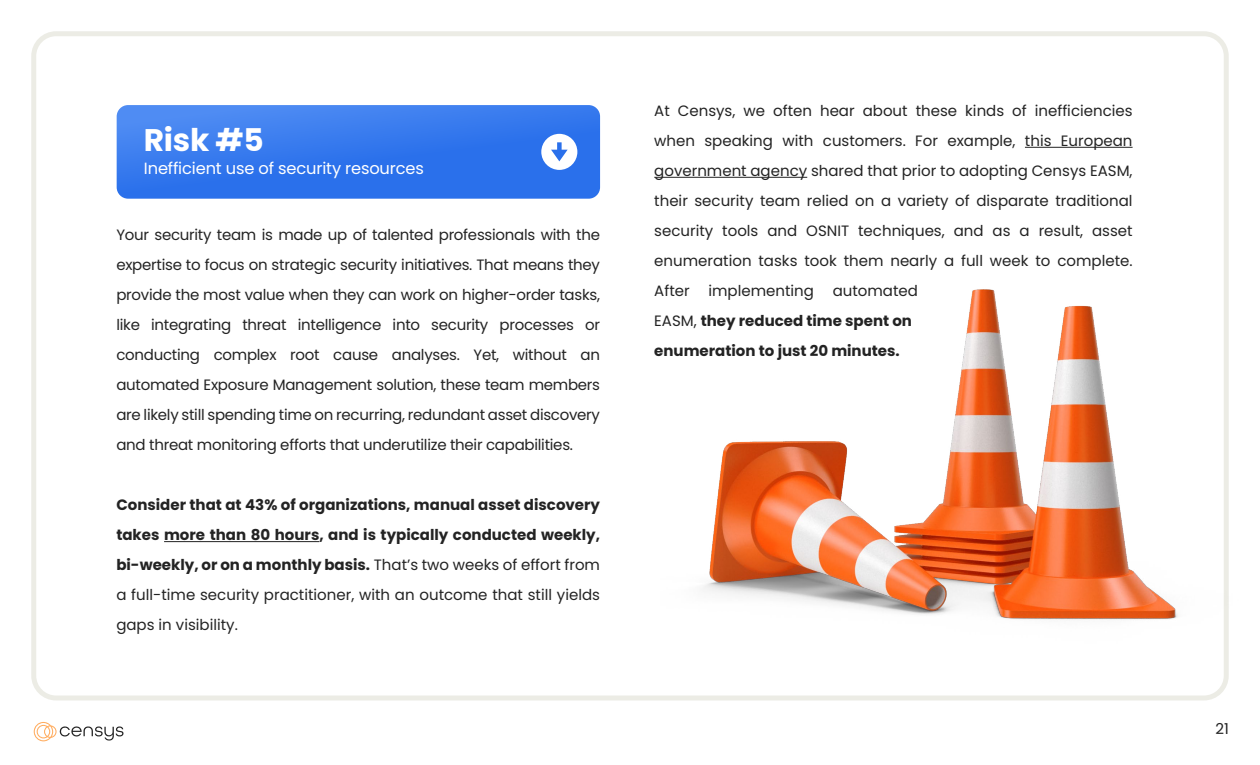
<style>
.page{position:relative;width:1260px;height:765px;background:#fff}
.page>*{position:absolute;margin:0;border:0;box-sizing:border-box;transform-origin:0 0}
.t1{font:700 31.25px "Poppins";color:#fff}
.t2{font:16.25px "Poppins";letter-spacing:-.01em;color:#fff}
.t3{font:15px/30px "Poppins";color:#232323;text-align:justify}
.t4{font:700 15px/30px "Poppins";color:#232323;text-align:justify}
.s1{font-weight:400}
.s2{font-weight:700}
</style>
<div class="page">
<hr style="left:164px;top:541px;width:155px;height:1px;background:#232323">
<hr style="left:1025px;top:147px;width:108px;height:1px;background:#232323">
<hr style="left:654px;top:177px;width:153px;height:1px;background:#232323">
<img style="left:660px;top:252px;width:569px;height:449px">
<svg style="left:117px;top:105px;width:483px;height:94px;background:#3678ed"></svg>
<svg style="left:541px;top:134px;width:36px;height:36px"></svg>
<svg style="left:34px;top:722px;width:90px;height:19px"></svg>
<h1 class="t1" style="left:144px;top:122px;width:121px">Risk #5</h1>
<p class="t2" style="left:144px;top:158px;width:282px">Inefficient use of security resources</p>
<p class="t3" style="left:116px;top:220px;width:485px">Your security team is made up of talented professionals with the expertise to focus on strategic security initiatives. That means they provide the most value when they can work on higher-order tasks, like integrating threat intelligence into security processes or conducting complex root cause analyses. Yet, without an automated Exposure Management solution, these team members are likely still spending time on recurring, redundant asset discovery and threat monitoring efforts that underutilize their capabilities.</p>
<p class="t4" style="left:116px;top:490px;width:485px">Consider that at 43% of organizations, manual asset discovery takes more than 80 hours, and is typically conducted weekly, bi-weekly, or on a monthly basis. <span class="s1">That’s two weeks of effort from a full-time security practitioner, with an outcome that still yields gaps in visibility.</span></p>
<p class="t3" style="left:654px;top:96px;width:480px;text-align:left">At Censys, we often hear about these kinds of inefficiencies when speaking with customers. For example, this European government agency shared that prior to adopting Censys EASM, their security team relied on a variety of disparate traditional security tools and OSNIT techniques, and as a result, asset enumeration tasks took them nearly a full week to complete.<br>After implementing automated<br>EASM, <span class="s2">they reduced time spent on<br>enumeration to just 20 minutes.</span></p>
<p class="t3" style="left:1215px;top:714px;width:15px">21</p>
</div>
